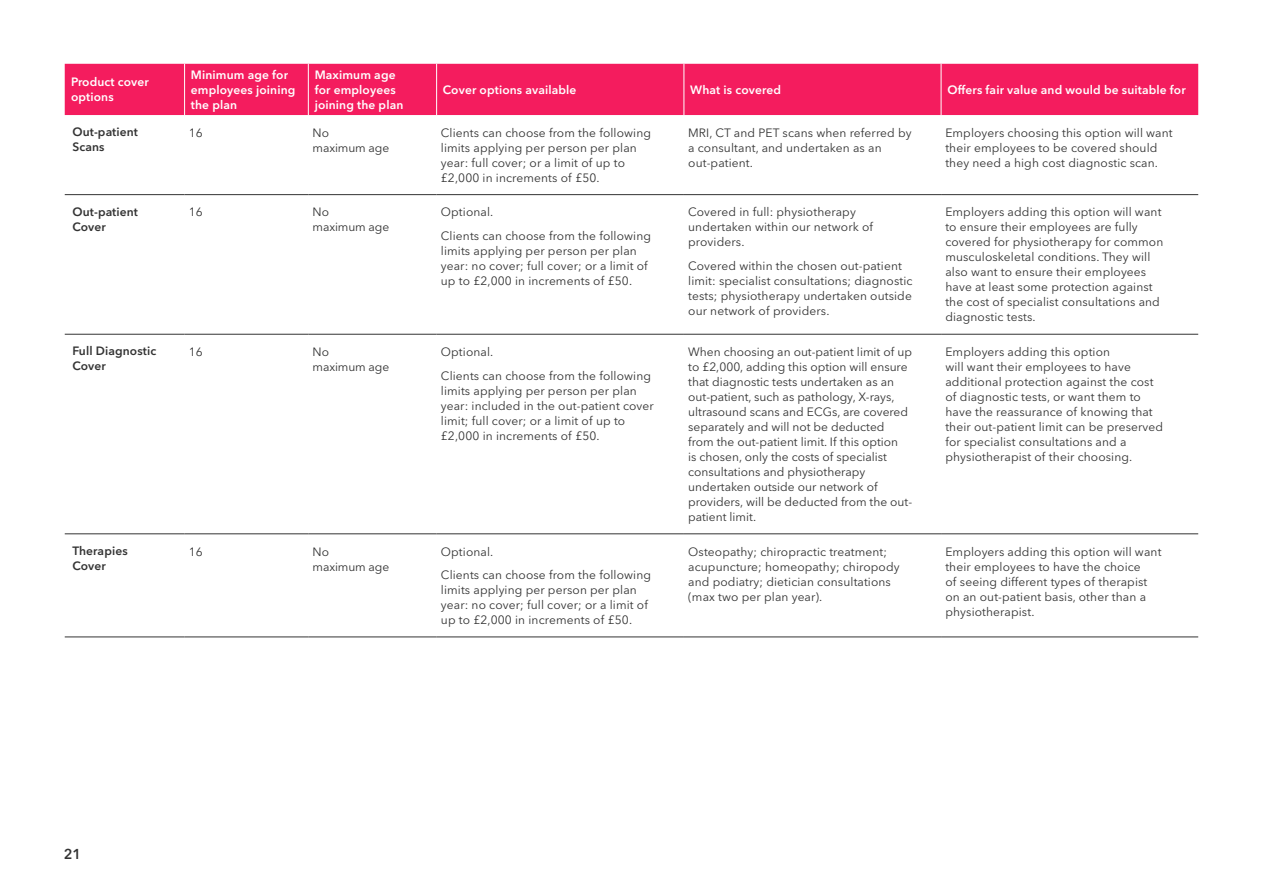
<style>
.page{position:relative;width:1263px;height:893px;background:#fff}
.page>*{position:absolute;margin:0;border:0;box-sizing:border-box;transform-origin:0 0}
.t1{font:600 14.25px "Avenir Next LT Pro";color:#333}
.t2{font:12px/15px "Avenir Next LT Pro";letter-spacing:.01em;color:#333}
.t3{font:600 12px/15px "Avenir Next LT Pro";letter-spacing:.01em;color:#fff}
.t4{font:600 12px/15px "Avenir Next LT Pro";letter-spacing:.01em;color:#333}
.t5{font:12px/15px "Avenir Next LT Pro";letter-spacing:-.01em;color:#333}
</style>
<div class="page">
<div style="left:65px;top:64px;width:1133px;height:51px;background:#f41c5e"></div>
<hr style="left:65px;top:637px;width:120px;height:1px;background:#333">
<hr style="left:437px;top:637px;width:247px;height:1px;background:#333">
<hr style="left:684px;top:637px;width:257px;height:1px;background:#333">
<hr style="left:941px;top:637px;width:257px;height:1px;background:#333">
<hr style="left:65px;top:194px;width:120px;height:1px;background:#333">
<hr style="left:185px;top:194px;width:123px;height:1px;background:#333">
<hr style="left:308px;top:194px;width:129px;height:1px;background:#333">
<hr style="left:437px;top:194px;width:247px;height:1px;background:#333">
<hr style="left:684px;top:194px;width:257px;height:1px;background:#333">
<hr style="left:941px;top:194px;width:257px;height:1px;background:#333">
<hr style="left:65px;top:334px;width:120px;height:1px;background:#333">
<hr style="left:185px;top:334px;width:123px;height:1px;background:#333">
<hr style="left:308px;top:334px;width:129px;height:1px;background:#333">
<hr style="left:437px;top:334px;width:247px;height:1px;background:#333">
<hr style="left:684px;top:334px;width:257px;height:1px;background:#333">
<hr style="left:941px;top:334px;width:257px;height:1px;background:#333">
<hr style="left:65px;top:534px;width:120px;height:1px;background:#333">
<hr style="left:185px;top:534px;width:123px;height:1px;background:#333">
<hr style="left:308px;top:534px;width:129px;height:1px;background:#333">
<hr style="left:437px;top:534px;width:247px;height:1px;background:#333">
<hr style="left:684px;top:534px;width:257px;height:1px;background:#333">
<hr style="left:941px;top:534px;width:257px;height:1px;background:#333">
<hr style="left:185px;top:637px;width:123px;height:1px;background:#333">
<hr style="left:308px;top:637px;width:129px;height:1px;background:#333">
<hr style="left:184px;top:64px;width:1px;height:51px;background:#fff">
<hr style="left:308px;top:64px;width:1px;height:51px;background:#fff">
<hr style="left:436px;top:64px;width:1px;height:51px;background:#fff">
<hr style="left:683px;top:64px;width:1px;height:51px;background:#fff">
<hr style="left:941px;top:64px;width:1px;height:51px;background:#fff">
<p class="t3" style="left:71px;top:74px;width:79px">Product cover options</p>
<p class="t3" style="left:191px;top:67px;width:106px">Minimum age for employees joining the plan</p>
<p class="t3" style="left:315px;top:67px;width:90px">Maximum age for employees joining the plan</p>
<p class="t3" style="left:443px;top:82px;width:135px">Cover options available</p>
<p class="t3" style="left:690px;top:82px;width:92px">What is covered</p>
<p class="t3" style="left:947px;top:82px;width:240px">Offers fair value and would be suitable for</p>
<p class="t4" style="left:72px;top:125px;width:67px">Out-patient<br>Scans</p>
<p class="t2" style="left:189px;top:125px;width:16px">16</p>
<p class="t5" style="left:313px;top:125px;width:78px">No<br>maximum age</p>
<p class="t2" style="left:441px;top:125px;width:212px">Clients can choose from the following limits applying per person per plan year: full cover; or a limit of up to £2,000 in increments of £50.</p>
<p class="t2" style="left:688px;top:125px;width:225px">MRI, CT and PET scans when referred by a consultant, and undertaken as an out-patient.</p>
<p class="t2" style="left:945px;top:125px;width:229px">Employers choosing this option will want their employees to be covered should they need a high cost diagnostic scan.</p>
<p class="t4" style="left:72px;top:204px;width:67px">Out-patient<br>Cover</p>
<p class="t2" style="left:189px;top:205px;width:16px">16</p>
<p class="t5" style="left:313px;top:205px;width:78px">No<br>maximum age</p>
<p class="t2" style="left:441px;top:200px;width:212px;line-height:23.5px">Optional.<br>Clients can choose from the following</p>
<p class="t2" style="left:441px;top:243px;width:208px">limits applying per person per plan year: no cover; full cover; or a limit of up to £2,000 in increments of £50.</p>
<p class="t2" style="left:688px;top:205px;width:186px">Covered in full: physiotherapy undertaken within our network of providers.</p>
<p class="t2" style="left:688px;top:258px;width:226px">Covered within the chosen out-patient limit: specialist consultations; diagnostic tests; physiotherapy undertaken outside our network of providers.</p>
<p class="t2" style="left:945px;top:205px;width:219px">Employers adding this option will want to ensure their employees are fully covered for physiotherapy for common musculoskeletal conditions. They will also want to ensure their employees have at least some protection against the cost of specialist consultations and diagnostic tests.</p>
<p class="t4" style="left:72px;top:344px;width:85px">Full Diagnostic<br>Cover</p>
<p class="t2" style="left:189px;top:344px;width:16px">16</p>
<p class="t5" style="left:313px;top:344px;width:78px">No<br>maximum age</p>
<p class="t2" style="left:441px;top:340px;width:212px;line-height:23.5px">Optional.<br>Clients can choose from the following</p>
<p class="t2" style="left:441px;top:383px;width:214px">limits applying per person per plan year: included in the out-patient cover limit; full cover; or a limit of up to £2,000 in increments of £50.</p>
<p class="t4" style="left:72px;top:543px;width:57px">Therapies<br>Cover</p>
<p class="t2" style="left:189px;top:544px;width:16px">16</p>
<p class="t5" style="left:313px;top:544px;width:78px">No<br>maximum age</p>
<p class="t2" style="left:441px;top:540px;width:212px;line-height:23.5px">Optional.<br>Clients can choose from the following</p>
<p class="t2" style="left:441px;top:582px;width:208px">limits applying per person per plan year: no cover; full cover; or a limit of up to £2,000 in increments of £50.</p>
<p class="t2" style="left:688px;top:344px;width:225px">When choosing an out-patient limit of up to £2,000, adding this option will ensure that diagnostic tests undertaken as an out-patient, such as pathology, X-rays, ultrasound scans and ECGs, are covered separately and will not be deducted from the out-patient limit. If this option<br>is chosen, only the costs of specialist consultations and physiotherapy undertaken outside our network of providers, will be deducted from the out&shy;patient limit.</p>
<p class="t2" style="left:945px;top:344px;width:219px">Employers adding this option<br>will want their employees to have additional protection against the cost of diagnostic tests, or want them to have the reassurance of knowing that their out-patient limit can be preserved for specialist consultations and a physiotherapist of their choosing.</p>
<p class="t2" style="left:688px;top:544px;width:213px">Osteopathy; chiropractic treatment; acupuncture; homeopathy; chiropody and podiatry; dietician consultations (max two per plan year).</p>
<p class="t2" style="left:945px;top:544px;width:218px">Employers adding this option will want their employees to have the choice<br>of seeing different types of therapist on an out-patient basis, other than a physiotherapist.</p>
<p class="t1" style="left:64px;top:846px;width:19px">21</p>
</div>
